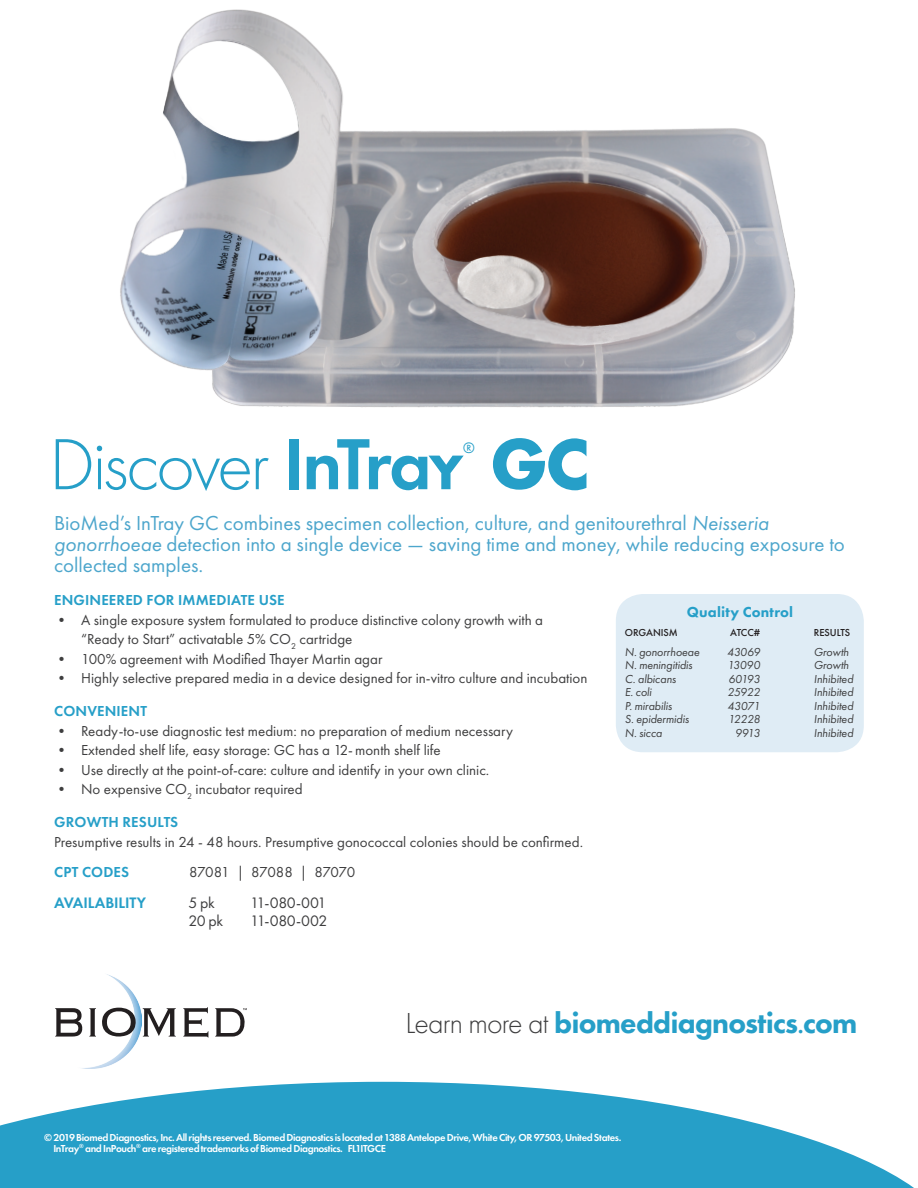
<style>
.page{position:relative;width:918px;height:1188px;background:#fff}
.page>*{position:absolute;margin:0;border:0;box-sizing:border-box;transform-origin:0 0}
.t1{font:300 75px "Futura PT";letter-spacing:-.04em;color:#269fc8}
.t2{font:800 30px "Futura PT";letter-spacing:-.025em;color:#269fc8}
.t3{font:21px/21px "Futura PT";color:#4da6cc}
.t4{font:15.75px "Futura PT";letter-spacing:-.02em;color:#3e3e3f}
.t5{font:600 15.75px "Futura PT";letter-spacing:-.005em;color:#269fc8}
.t6{font:15.75px "Futura PT";color:#269fc8}
.t7{font:15px/19.5px "Futura PT";color:#3e3e3f}
.t8{font:600 15px "Futura PT";letter-spacing:.01em;color:#269fc8}
.t9{font:15px "Futura PT";letter-spacing:-.025em;color:#3e3e3f}
.t10{font:800 15px "Futura PT";letter-spacing:.01em;color:#269fc8}
.t11{font:italic 12px "Futura PT";letter-spacing:-.01em;color:#3e3e3f}
.t12{font:600 10.5px/10.5px "Futura PT";letter-spacing:-.04em;color:#fff}
.t13{font:500 10.5px "Futura PT";letter-spacing:-.005em;color:#231f20}
.s1{font-weight:600}
.s2{font-weight:700;font-size:50.4px}
.s3{font-weight:700}
.s4{font-style:italic}
.s5{font-weight:300;color:#3e3e3f}
.s6{font-weight:500}
</style>
<div class="page">
<div style="left:616px;top:594px;width:248px;height:158px;background:#dfecf5;border-radius:27px"></div>
<svg style="left:0;top:1082px;width:914px;height:106px;fill:#269fc8"></svg>
<img style="left:82px;top:974px;width:61px;height:95px">
<svg style="left:102px;top:1008px;width:34px;height:29px"></svg>
<svg style="left:55px;top:1008px;width:27px;height:29px"></svg>
<svg style="left:143px;top:1008px;width:33px;height:29px"></svg>
<svg style="left:183px;top:1007px;width:25px;height:31px"></svg>
<svg style="left:89px;top:1008px;width:7px;height:29px"></svg>
<svg style="left:215px;top:1008px;width:32px;height:29px"></svg>
<img style="left:120px;top:9px;width:675px;height:399px">
<h1 class="t1" style="left:49px;top:422px;width:542px">Discover <span class="s1">InTra</span><span class="s2">y</span> <span class="s3">GC</span></h1>
<p class="t6" style="left:463px;top:439px;width:13px">®</p>
<h3 class="t3" style="left:54px;top:513px;width:792px">BioMed’s InTray GC combines specimen collection, culture, and genitourethral <span class="s4">Neisseria gonorrhoeae</span> detection into a single device — saving time and money, while reducing exposure to collected samples.</h3>
<p class="t8" style="left:54px;top:591px;width:232px">ENGINEERED FOR IMMEDIATE USE</p>
<p class="t7" style="left:81px;top:610px;width:464px;text-indent:-27px">• A single exposure system formulated to produce distinctive colony growth with a “Ready to Start” activatable 5% CO<sub>2</sub> cartridge</p>
<p class="t7" style="left:54px;top:649px;width:330px">• 100% agreement with Modified Thayer Martin agar</p>
<p class="t7" style="left:54px;top:669px;width:535px">• Highly selective prepared media in a device designed for in-vitro culture and incubation</p>
<p class="t8" style="left:54px;top:702px;width:94px">CONVENIENT</p>
<p class="t7" style="left:54px;top:721px;width:460px">• Ready-to-use diagnostic test medium: no preparation of medium necessary</p>
<p class="t7" style="left:54px;top:741px;width:388px">• Extended shelf life, easy storage: GC has a 12- month shelf life</p>
<p class="t7" style="left:54px;top:760px;width:437px">• Use directly at the point-of-care: culture and identify in your own clinic.</p>
<p class="t7" style="left:54px;top:780px;width:250px">• No expensive CO<sub>2</sub> incubator required</p>
<p class="t8" style="left:54px;top:813px;width:125px">GROWTH RESULTS</p>
<p class="t7" style="left:54px;top:832px;width:531px">Presumptive results in 24 - 48 hours. Presumptive gonococcal colonies should be confirmed.</p>
<p class="t8" style="left:54px;top:863px;width:77px">CPT CODES</p>
<p class="t9" style="left:189px;top:863px;width:168px">87081 | 87088 | 87070</p>
<p class="t5" style="left:54px;top:893px;width:94px">AVAILABILITY</p>
<p class="t4" style="left:188px;top:894px;width:28px">5 pk</p>
<p class="t4" style="left:250px;top:894px;width:78px">11-080-001</p>
<p class="t4" style="left:188px;top:912px;width:36px">20 pk</p>
<p class="t4" style="left:250px;top:912px;width:79px">11-080-002</p>
<p class="t10" style="left:687px;top:602px;width:108px">Quality Control</p>
<p class="t13" style="left:625px;top:626px;width:54px">ORGANISM</p>
<p class="t13" style="left:730px;top:626px;width:31px">ATCC#</p>
<p class="t13" style="left:814px;top:626px;width:38px">RESULTS</p>
<p class="t11" style="left:625px;top:645px;width:76px">N. gonorrhoeae</p>
<p class="t11" style="left:727px;top:645px;width:35px">43069</p>
<p class="t11" style="left:814px;top:645px;width:37px">Growth</p>
<p class="t11" style="left:625px;top:658px;width:69px">N. meningitidis</p>
<p class="t11" style="left:728px;top:658px;width:34px">13090</p>
<p class="t11" style="left:814px;top:658px;width:37px">Growth</p>
<p class="t11" style="left:625px;top:672px;width:53px">C. albicans</p>
<p class="t11" style="left:729px;top:672px;width:33px">60193</p>
<p class="t11" style="left:814px;top:672px;width:41px">Inhibited</p>
<p class="t11" style="left:625px;top:685px;width:28px">E. coli</p>
<p class="t11" style="left:728px;top:685px;width:34px">25922</p>
<p class="t11" style="left:814px;top:685px;width:41px">Inhibited</p>
<p class="t11" style="left:625px;top:699px;width:49px">P. mirabilis</p>
<p class="t11" style="left:728px;top:699px;width:34px">43071</p>
<p class="t11" style="left:814px;top:699px;width:41px">Inhibited</p>
<p class="t11" style="left:625px;top:712px;width:66px">S. epidermidis</p>
<p class="t11" style="left:728px;top:712px;width:33px">12228</p>
<p class="t11" style="left:814px;top:712px;width:41px">Inhibited</p>
<p class="t11" style="left:625px;top:726px;width:39px">N. sicca</p>
<p class="t11" style="left:735px;top:726px;width:27px">9913</p>
<p class="t11" style="left:814px;top:726px;width:41px">Inhibited</p>
<h2 class="t2" style="left:405px;top:1004px;width:454px"><span class="s5">Learn more at</span> biomeddiagnostics<span class="s6">.</span>com</h2>
<p class="t12" style="left:53px;top:1132px;width:570px;text-indent:-9px">© 2019 Biomed Diagnostics, Inc. All rights reserved. Biomed Diagnostics is located at 1388 Antelope Drive, White City, OR 97503, United States.<br>InTray<sup>®</sup> and InPouch<sup>®</sup> are registered trademarks of Biomed Diagnostics. FL1ITGCE</p>
</div>
